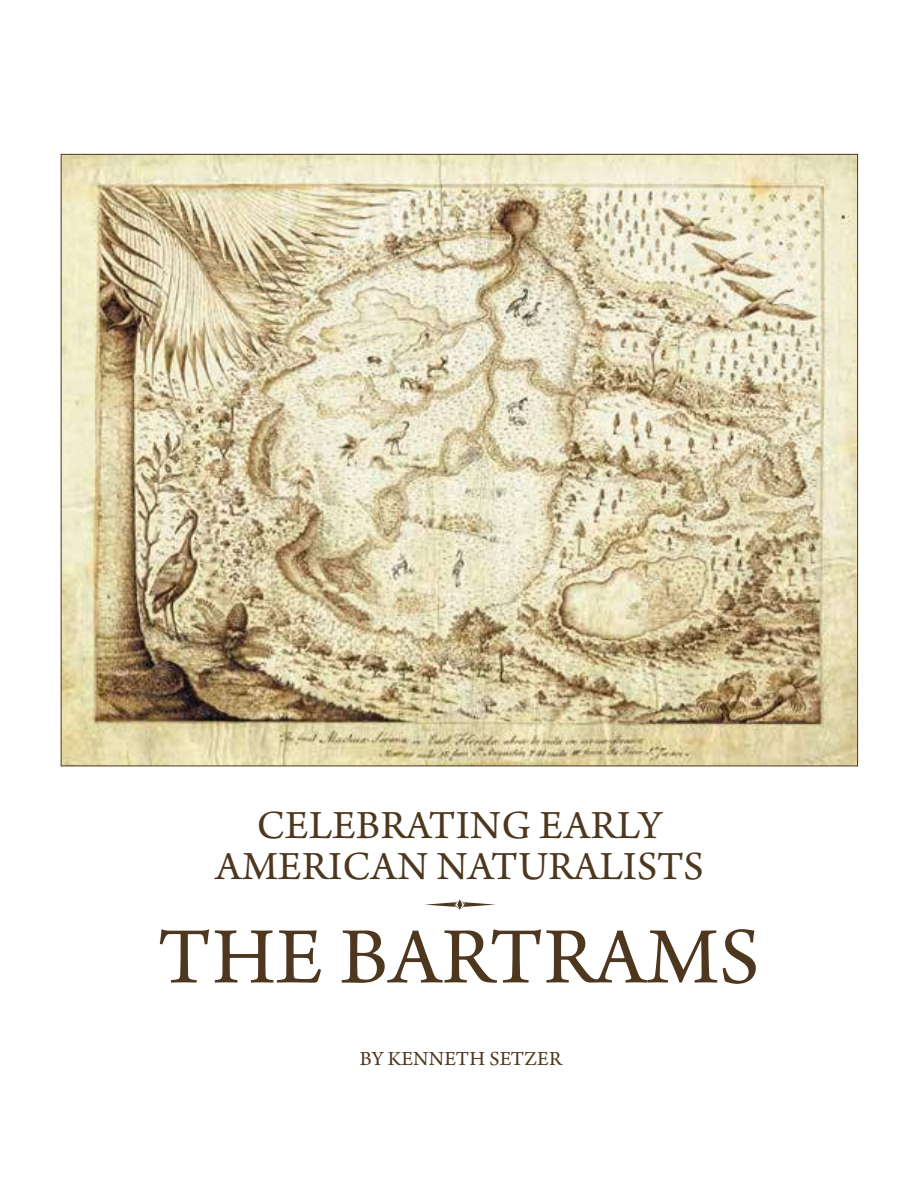
<style>
.page{position:relative;width:918px;height:1188px;background:#fff}
.page>*{position:absolute;margin:0;border:0;box-sizing:border-box;transform-origin:0 0}
.t1{font:84px "Arno Pro";letter-spacing:.01em;color:#4d371e}
.t2{font:72px "WW Designs";color:#4d371e}
.t3{font:42px/41.2px "Arno Pro";letter-spacing:.01em;color:#4d371e;text-align:center}
.t4{font:21px "Arno Pro";letter-spacing:.01em;color:#4d371e}
</style>
<div class="page">
<img style="left:63px;top:156px;width:793px;height:608px">
<p class="t3" style="left:216px;top:808px;width:490px">CELEBRATING EARLY<br>AMERICAN NATURALISTS</p>
<h2 class="t2" style="left:424px;top:854px;width:73px">Q</h2>
<h1 class="t1" style="left:158px;top:925px;width:603px">THE BARTRAMS</h1>
<p class="t4" style="left:360px;top:1050px;width:204px">BY KENNETH SETZER</p>
</div>
